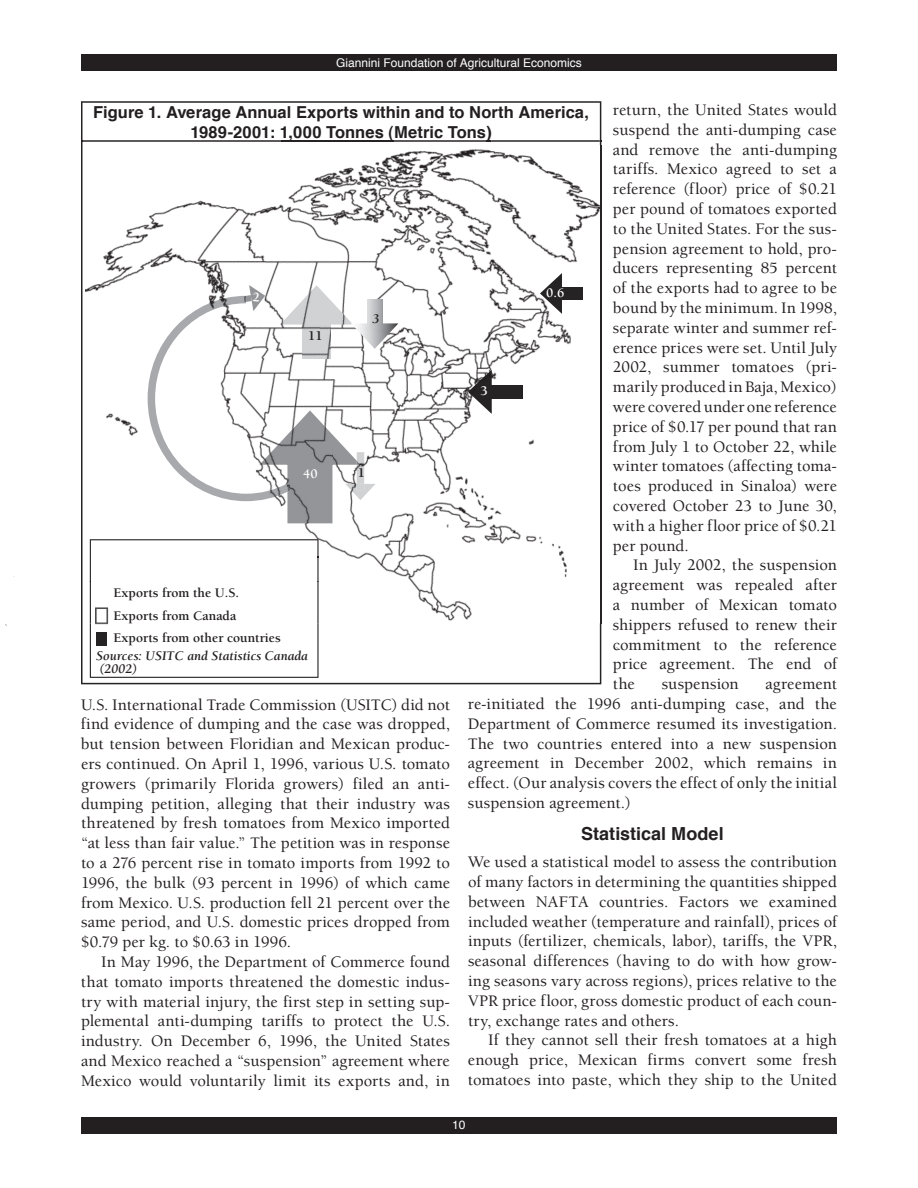
<style>
.page{position:relative;width:918px;height:1188px;background:#fff}
.page>*{position:absolute;margin:0;border:0;box-sizing:border-box;transform-origin:0 0}
.t1{font:700 18px "Helvetica";color:#231f20}
.t2{font:500 16.5px/19.8px "Berkeley";color:#231f20;text-align:justify}
.t3{font:700 16.5px/19.8px "Helvetica";letter-spacing:.005em;color:#231f20;text-align:center}
.t4{font:700 13.5px/22.5px "Berkeley";color:#231f20}
.t5{font:italic 700 13.5px/13.5px "Berkeley";color:#231f20}
.t6{font:700 13.5px "Berkeley";color:#fff}
.t7{font:12px "Helvetica";color:#fff}
</style>
<div class="page">
<svg style="left:81px;top:101px;width:520px;height:583px"></svg>
<svg style="left:81px;top:140px;width:520px;height:2px"></svg>
<div style="left:81px;top:54px;width:756px;height:17px;background:#231f20"></div>
<hr style="left:281px;top:140px;width:112px;height:2px;background:#262324">
<svg style="left:90px;top:623px;width:229px;height:55px"></svg>
<img style="left:86px;top:145px;width:516px;height:478px">
<img style="left:249px;top:285px;width:16px;height:11px">
<img style="left:148px;top:296px;width:139px;height:51px">
<img style="left:148px;top:347px;width:46px;height:154px">
<img style="left:194px;top:450px;width:93px;height:51px">
<div style="left:287px;top:465px;width:45px;height:58px;background:#939598"></div>
<svg style="left:287px;top:485px;width:3px;height:7px"></svg>
<img style="left:259px;top:410px;width:98px;height:55px">
<img style="left:302px;top:325px;width:29px;height:34px">
<img style="left:280px;top:285px;width:72px;height:40px">
<img style="left:357px;top:452px;width:7px;height:32px">
<svg style="left:357px;top:461px;width:3px;height:4px"></svg>
<img style="left:345px;top:484px;width:31px;height:16px">
<svg style="left:357px;top:484px;width:7px;height:6px"></svg>
<img style="left:492px;top:385px;width:30px;height:14px">
<img style="left:468px;top:370px;width:24px;height:44px">
<img style="left:562px;top:287px;width:21px;height:12px">
<img style="left:540px;top:273px;width:22px;height:41px">
<svg style="left:553px;top:287px;width:9px;height:12px"></svg>
<img style="left:367px;top:300px;width:15px;height:23px">
<img style="left:352px;top:323px;width:46px;height:26px">
<div style="left:96px;top:632px;width:10px;height:14px;background:#262324"></div>
<img style="left:90px;top:539px;width:229px;height:43px">
<img style="left:90px;top:581px;width:46px;height:42px">
<img style="left:273px;top:581px;width:46px;height:42px">
<div style="left:81px;top:1117px;width:756px;height:17px;background:#231f20"></div>
<svg style="left:243px;top:292px;width:17px;height:10px"></svg>
<p class="t7" style="left:336px;top:54px;width:247px">Giannini Foundation of Agricultural Economics</p>
<p class="t3" style="left:93px;top:104px;width:497px">Figure 1. Average Annual Exports within and to North America,<br>1989-2001: 1,000 Tonnes (Metric Tons)</p>
<p class="t4" style="left:308px;top:325px;width:16px">11</p>
<p class="t5" style="left:373px;top:313px;width:9px">3</p>
<p class="t6" style="left:303px;top:467px;width:16px">40</p>
<p class="t4" style="left:358px;top:462px;width:9px">1</p>
<p class="t4" style="left:114px;top:582px;width:169px">Exports from the U.S.<br>Exports from Canada<br>Exports from other countries</p>
<p class="t5" style="left:96px;top:649px;width:213px">Sources: USITC and Statistics Canada (2002)</p>
<p class="t6" style="left:481px;top:383px;width:9px">3</p>
<p class="t6" style="left:546px;top:286px;width:20px">0.6</p>
<p class="t2" style="left:613px;top:100px;width:226px">return, the United States would suspend the anti-dumping case and remove the anti-dumping tariffs. Mexico agreed to set a reference (floor) price of $0.21 per pound of tomatoes exported to the United States. For the sus&shy;pension agreement to hold, pro&shy;ducers representing 85 percent of the exports had to agree to be bound by the minimum. In 1998, separate winter and summer ref&shy;erence prices were set. Until July 2002, summer tomatoes (pri&shy;marily produced in Baja, Mexico) were covered under one reference price of $0.17 per pound that ran from July 1 to October 22, while winter tomatoes (affecting toma&shy;toes produced in Sinaloa) were covered October 23 to June 30, with a higher floor price of $0.21 per pound.</p>
<p class="t2" style="left:613px;top:556px;width:226px;text-indent:20px">In July 2002, the suspension agreement was repealed after a number of Mexican tomato shippers refused to renew their</p>
<p class="t2" style="left:613px;top:635px;width:90px">commitment</p>
<p class="t2" style="left:713px;top:635px;width:15px">to</p>
<p class="t2" style="left:740px;top:635px;width:23px">the</p>
<p class="t2" style="left:774px;top:635px;width:64px">reference</p>
<p class="t2" style="left:613px;top:655px;width:226px">price agreement. The end of the</p>
<p class="t2" style="left:662px;top:674px;width:79px">suspension</p>
<p class="t2" style="left:766px;top:674px;width:73px">agreement</p>
<p class="t2" style="left:81px;top:695px;width:371px">U.S. International Trade Commission (USITC) did not find evidence of dumping and the case was dropped, but tension between Floridian and Mexican produc&shy;ers continued. On April 1, 1996, various U.S. tomato growers (primarily Florida growers) filed an anti&shy;dumping petition, alleging that their industry was threatened by fresh tomatoes from Mexico imported “at less than fair value.” The petition was in response to a 276 percent rise in tomato imports from 1992 to 1996, the bulk (93 percent in 1996) of which came from Mexico. U.S. production fell 21 percent over the same period, and U.S. domestic prices dropped from $0.79 per kg. to $0.63 in 1996.</p>
<p class="t2" style="left:81px;top:952px;width:371px;text-indent:20px">In May 1996, the Department of Commerce found that tomato imports threatened the domestic indus&shy;try with material injury, the first step in setting sup&shy;plemental anti-dumping tariffs to protect the U.S. industry. On December 6, 1996, the United States and Mexico reached a “suspension” agreement where Mexico would voluntarily limit its exports and, in</p>
<p class="t2" style="left:468px;top:694px;width:371px">re-initiated the 1996 anti-dumping case, and the Department of Commerce resumed its investigation.<br>The two countries entered into a new suspension agreement in December 2002, which remains in effect. (Our analysis covers the effect of only the initial suspension agreement.)</p>
<h4 class="t1" style="left:581px;top:822px;width:144px">Statistical Model</h4>
<p class="t2" style="left:468px;top:853px;width:371px">We used a statistical model to assess the contribution of many factors in determining the quantities shipped between NAFTA countries. Factors we examined included weather (temperature and rainfall), prices of inputs (fertilizer, chemicals, labor), tariffs, the VPR, seasonal differences (having to do with how grow&shy;ing seasons vary across regions), prices relative to the VPR price floor, gross domestic product of each coun&shy;try, exchange rates and others.</p>
<p class="t2" style="left:468px;top:1031px;width:371px;text-indent:20px">If they cannot sell their fresh tomatoes at a high enough price, Mexican firms convert some fresh tomatoes into paste, which they ship to the United</p>
<p class="t7" style="left:452px;top:1117px;width:15px">10</p>
</div>
